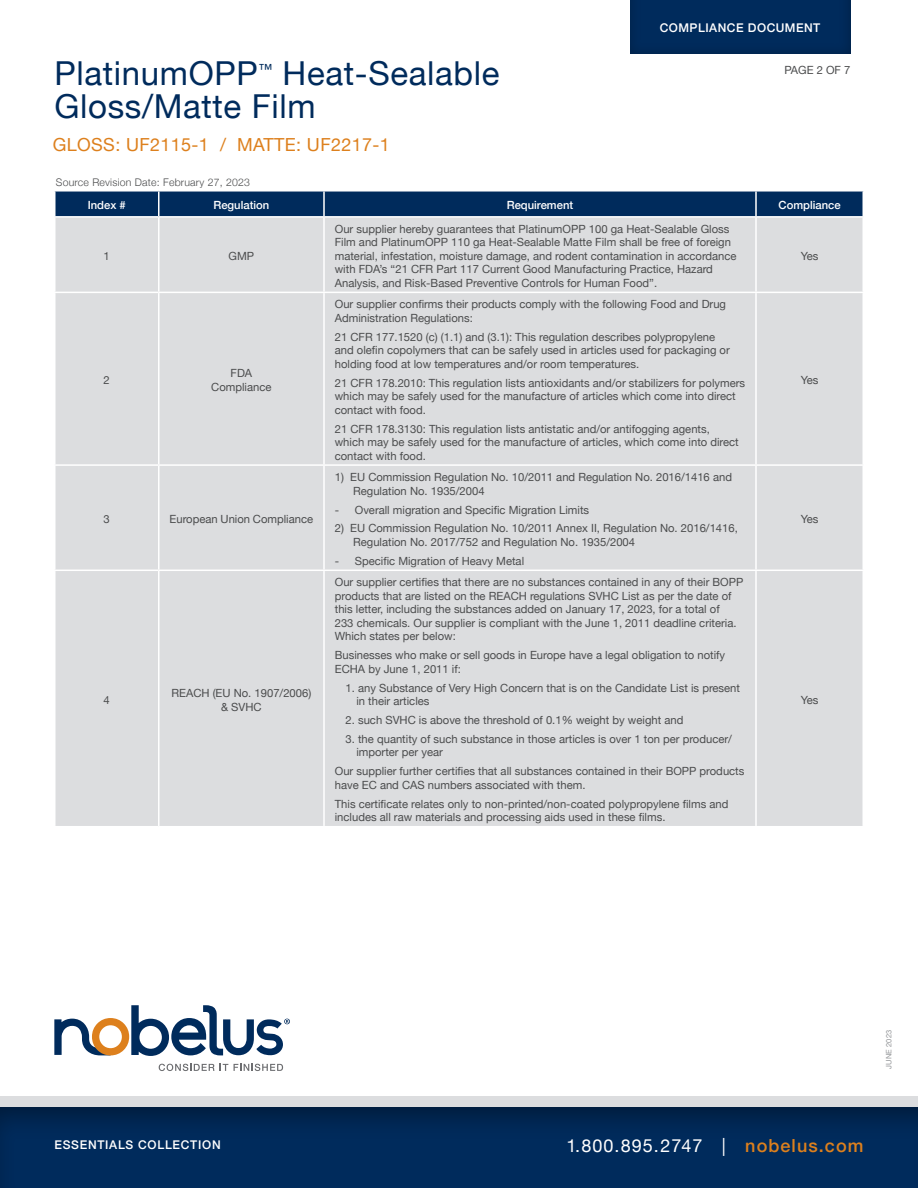
<style>
.page{position:relative;width:918px;height:1188px;background:#fff}
.page>*{position:absolute;margin:0;border:0;box-sizing:border-box;transform-origin:0 0}
.t1{font:33px/33px "Helvetica Neue";letter-spacing:.02em;color:#002b5c}
.t2{font:18px "Helvetica Neue";letter-spacing:.02em;color:#dd801d}
.t3{font:18px "Helvetica Neue";letter-spacing:.06em;color:#fff}
.t4{font:13.95px "Helvetica Neue";color:#002b5c}
.t5{font:500 12px "Helvetica Neue";letter-spacing:.06em;color:#fff}
.t6{font:500 12px "Helvetica Neue";letter-spacing:.04em;color:#fff}
.t7{font:11.25px/13.5px "Helvetica Neue";color:#4b4c4d}
.t8{font:500 11.25px "Helvetica Neue";color:#fff}
.t9{font:300 10.5px "Helvetica Neue";letter-spacing:.02em;color:#4b4c4d}
.t10{font:7.5px "Helvetica Neue";letter-spacing:.02em;color:#939598}
.s1{font-weight:500;color:#dd801d}
</style>
<div class="page">
<div style="left:0;top:1096px;width:918px;height:92px;background:#dcdddf"></div>
<div style="left:0;top:1104px;width:918px;height:84px;background:#010101;opacity:.4"></div>
<svg style="left:159px;top:1064px;width:69px;height:7px"></svg>
<svg style="left:234px;top:1064px;width:49px;height:7px"></svg>
<svg style="left:54px;top:1005px;width:236px;height:51px"></svg>
<div style="left:628px;top:0;width:223px;height:55px;background:#002b5c"></div>
<div style="left:56px;top:192px;width:806px;height:24px;background:#002b5c"></div>
<div style="left:56px;top:218px;width:806px;height:608px;background:#dcdddf"></div>
<hr style="left:158px;top:192px;width:2px;height:24px;background:#fff">
<hr style="left:323px;top:192px;width:2px;height:24px;background:#fff">
<hr style="left:755px;top:192px;width:2px;height:24px;background:#fff">
<hr style="left:158px;top:218px;width:2px;height:74px;background:#fff">
<hr style="left:323px;top:218px;width:2px;height:74px;background:#fff">
<hr style="left:755px;top:218px;width:2px;height:74px;background:#fff">
<hr style="left:54px;top:292px;width:105px;height:1px;background:#fff">
<hr style="left:159px;top:292px;width:165px;height:1px;background:#fff">
<hr style="left:158px;top:293px;width:2px;height:171px;background:#fff">
<hr style="left:324px;top:292px;width:432px;height:1px;background:#fff">
<hr style="left:323px;top:293px;width:2px;height:171px;background:#fff">
<hr style="left:756px;top:292px;width:108px;height:1px;background:#fff">
<hr style="left:755px;top:293px;width:2px;height:171px;background:#fff">
<hr style="left:54px;top:464px;width:105px;height:2px;background:#fff">
<hr style="left:159px;top:464px;width:165px;height:2px;background:#fff">
<hr style="left:158px;top:466px;width:2px;height:104px;background:#fff">
<hr style="left:324px;top:464px;width:432px;height:2px;background:#fff">
<hr style="left:323px;top:466px;width:2px;height:104px;background:#fff">
<hr style="left:756px;top:464px;width:108px;height:2px;background:#fff">
<hr style="left:755px;top:466px;width:2px;height:104px;background:#fff">
<hr style="left:54px;top:570px;width:105px;height:1px;background:#fff">
<hr style="left:159px;top:570px;width:165px;height:1px;background:#fff">
<hr style="left:158px;top:571px;width:2px;height:255px;background:#fff">
<hr style="left:324px;top:570px;width:432px;height:1px;background:#fff">
<hr style="left:323px;top:571px;width:2px;height:255px;background:#fff">
<hr style="left:756px;top:570px;width:108px;height:1px;background:#fff">
<hr style="left:755px;top:571px;width:2px;height:255px;background:#fff">
<h1 class="t1" style="left:54px;top:59px;width:446px;text-indent:228px">Heat-Sealable<br>Gloss/Matte Film</h1>
<h2 class="t2" style="left:53px;top:132px;width:339px">GLOSS: UF2115-1 / MATTE: UF2217-1</h2>
<h1 class="t1" style="left:54px;top:59px;width:205px">PlatinumOPP</h1>
<p class="t4" style="left:259px;top:59px;width:15px">™</p>
<p class="t9" style="left:56px;top:173px;width:196px">Source Revision Date: February 27, 2023</p>
<p class="t6" style="left:660px;top:18px;width:162px">COMPLIANCE DOCUMENT</p>
<p class="t7" style="left:784px;top:64px;width:68px">PAGE 2 OF 7</p>
<p class="t8" style="left:88px;top:196px;width:40px">Index #</p>
<p class="t8" style="left:213px;top:196px;width:57px">Regulation</p>
<p class="t8" style="left:507px;top:196px;width:68px">Requirement</p>
<p class="t8" style="left:779px;top:196px;width:64px">Compliance</p>
<p class="t7" style="left:104px;top:250px;width:8px">1</p>
<p class="t7" style="left:229px;top:250px;width:27px">GMP</p>
<p class="t7" style="left:104px;top:374px;width:8px">2</p>
<p class="t7" style="left:231px;top:367px;width:23px">FDA</p>
<p class="t7" style="left:211px;top:381px;width:62px">Compliance</p>
<p class="t7" style="left:104px;top:513px;width:8px">3</p>
<p class="t7" style="left:170px;top:513px;width:145px">European Union Compliance</p>
<p class="t7" style="left:104px;top:694px;width:8px">4</p>
<p class="t7" style="left:171px;top:687px;width:141px;text-align:center">REACH (EU No. 1907/2006) &amp; SVHC</p>
<p class="t7" style="left:335px;top:223px;width:403px">Our supplier hereby guarantees that PlatinumOPP 100 ga Heat-Sealable Gloss Film and PlatinumOPP 110 ga Heat-Sealable Matte Film shall be free of foreign material, infestation, moisture damage, and rodent contamination in accordance with FDA’s “21 CFR Part 117 Current Good Manufacturing Practice, Hazard Analysis, and Risk-Based Preventive Controls for Human Food”.</p>
<p class="t7" style="left:335px;top:298px;width:393px">Our supplier confirms their products comply with the following Food and Drug<br>Administration Regulations:</p>
<p class="t7" style="left:335px;top:331px;width:397px">21 CFR 177.1520 (c) (1.1) and (3.1): This regulation describes polypropylene and olefin copolymers that can be safely used in articles used for packaging or holding food at low temperatures and/or room temperatures.</p>
<p class="t7" style="left:335px;top:377px;width:412px">21 CFR 178.2010: This regulation lists antioxidants and/or stabilizers for polymers which may be safely used for the manufacture of articles which come into direct contact with food.</p>
<p class="t7" style="left:335px;top:423px;width:406px">21 CFR 178.3130: This regulation lists antistatic and/or antifogging agents, which may be safely used for the manufacture of articles, which come into direct contact with food.</p>
<p class="t7" style="left:353px;top:471px;width:380px;text-indent:-18px">1) EU Commission Regulation No. 10/2011 and Regulation No. 2016/1416 and<br>Regulation No. 1935/2004</p>
<p class="t7" style="left:335px;top:503px;width:256px">- Overall migration and Specific Migration Limits</p>
<p class="t7" style="left:353px;top:522px;width:386px;text-indent:-18px">2) EU Commission Regulation No. 10/2011 Annex II, Regulation No. 2016/1416,<br>Regulation No. 2017/752 and Regulation No. 1935/2004</p>
<p class="t7" style="left:335px;top:555px;width:191px">- Specific Migration of Heavy Metal</p>
<p class="t7" style="left:335px;top:576px;width:410px">Our supplier certifies that there are no substances contained in any of their BOPP products that are listed on the REACH regulations SVHC List as per the date of this letter, including the substances added on January 17, 2023, for a total of<br>233 chemicals. Our supplier is compliant with the June 1, 2011 deadline criteria.<br>Which states per below:</p>
<p class="t7" style="left:335px;top:649px;width:392px">Businesses who make or sell goods in Europe have a legal obligation to notify<br>ECHA by June 1, 2011 if:</p>
<p class="t7" style="left:356px;top:682px;width:385px;text-indent:-11px">1. any Substance of Very High Concern that is on the Candidate List is present in their articles</p>
<p class="t7" style="left:346px;top:714px;width:339px">2. such SVHC is above the threshold of 0.1% weight by weight and</p>
<p class="t7" style="left:356px;top:733px;width:377px;text-indent:-11px">3. the quantity of such substance in those articles is over 1 ton per producer/ importer per year</p>
<p class="t7" style="left:335px;top:765px;width:411px">Our supplier further certifies that all substances contained in their BOPP products have EC and CAS numbers associated with them.</p>
<p class="t7" style="left:335px;top:798px;width:395px">This certificate relates only to non-printed/non-coated polypropylene films and includes all raw materials and processing aids used in these films.</p>
<p class="t7" style="left:801px;top:250px;width:19px">Yes</p>
<p class="t7" style="left:801px;top:374px;width:19px">Yes</p>
<p class="t7" style="left:801px;top:513px;width:19px">Yes</p>
<p class="t7" style="left:801px;top:694px;width:19px">Yes</p>
<p class="t5" style="left:54px;top:1135px;width:168px">ESSENTIALS COLLECTION</p>
<p class="t10" style="left:884px;top:1069px;width:41px;rotate:-90deg">JUNE 2023</p>
<h2 class="t3" style="left:566px;top:1132px;width:299px">1.800.895.2747 | <span class="s1">nobelus.com</span></h2>
</div>
